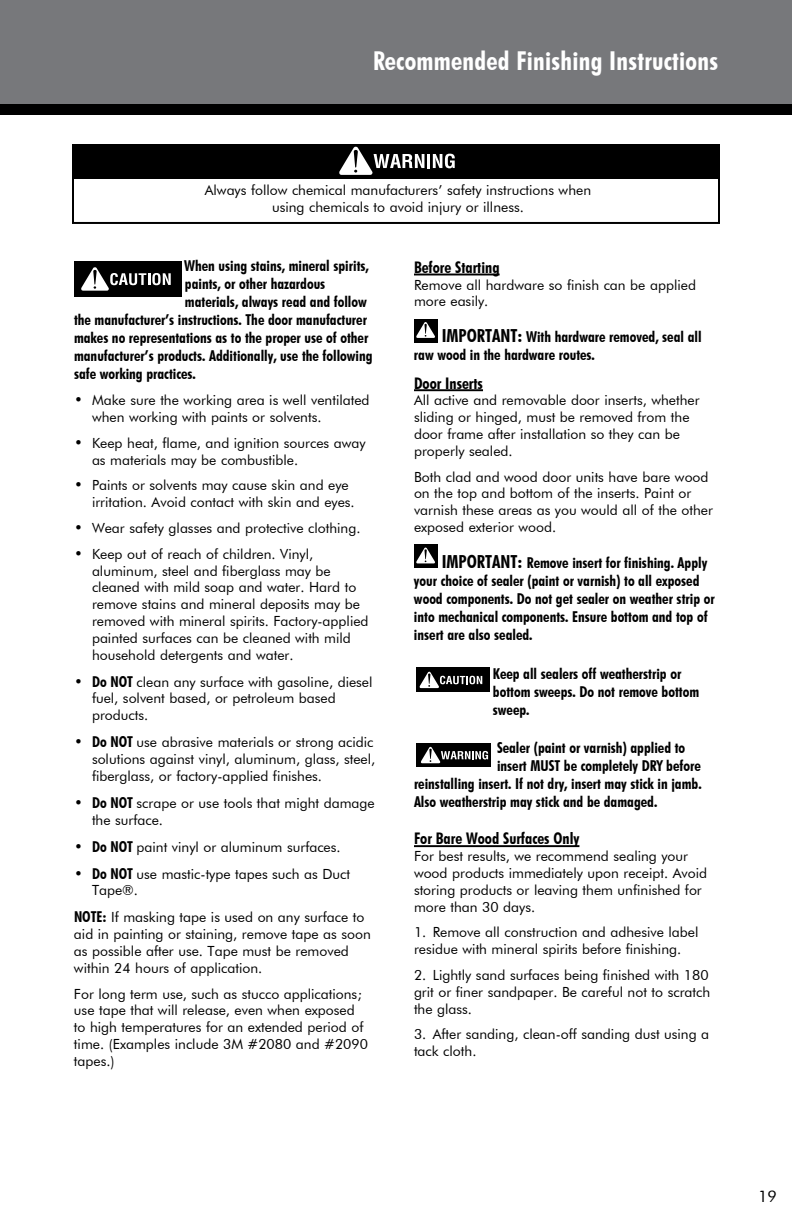
<style>
.page{position:relative;width:792px;height:1224px;background:#fff}
.page>*{position:absolute;margin:0;border:0;box-sizing:border-box;transform-origin:0 0}
.t1{font:700 condensed 26px "Futura BT";letter-spacing:.01em;color:#fff}
.t2{font:700 condensed 18px "Futura BT";color:#000}
.t3{font:700 condensed 16px "Futura BT";color:#000}
.t4{font:16px "Futura BT";color:#000}
.t5{font:700 condensed 15px/18px "Futura BT";color:#000}
.t6{font:14px/16.8px "Futura BT";color:#000}
.s1{font-weight:700;font-stretch:condensed;font-size:15px}
.s2{font-size:18px}
</style>
<div class="page">
<div style="left:0;top:0;width:792px;height:108px;background:#77787b"></div>
<div style="left:0;top:104px;width:792px;height:11px;background:#000"></div>
<div style="left:72px;top:144px;width:648px;height:80px;border:2px solid #000"></div>
<div style="left:72px;top:145px;width:648px;height:33px;background:#000"></div>
<hr style="left:427px;top:154px;width:3px;height:14px;background:#fff">
<svg style="left:433px;top:154px;width:22px;height:14px"></svg>
<svg style="left:339px;top:146px;width:85px;height:29px"></svg>
<svg style="left:181px;top:261px;width:1px;height:36px"></svg>
<div style="left:74px;top:261px;width:107px;height:36px;background:#000"></div>
<svg style="left:81px;top:267px;width:90px;height:24px"></svg>
<svg style="left:93px;top:270px;width:4px;height:15px"></svg>
<hr style="left:414px;top:274px;width:86px;height:1px;background:#000">
<hr style="left:414px;top:389px;width:69px;height:2px;background:#000">
<hr style="left:414px;top:845px;width:165px;height:2px;background:#000">
<div style="left:414px;top:319px;width:23px;height:23px;background:#000"></div>
<svg style="left:416px;top:322px;width:19px;height:16px"></svg>
<div style="left:414px;top:545px;width:23px;height:23px;background:#000"></div>
<svg style="left:416px;top:547px;width:19px;height:17px"></svg>
<div style="left:416px;top:668px;width:74px;height:24px;background:#000"></div>
<svg style="left:419px;top:672px;width:63px;height:16px"></svg>
<div style="left:416px;top:743px;width:75px;height:24px;background:#000"></div>
<svg style="left:421px;top:747px;width:67px;height:16px"></svg>
<h1 class="t1" style="left:373px;top:45px;width:346px">Recommended Finishing Instructions</h1>
<p class="t6" style="left:205px;top:182px;width:388px;text-align:center">Always follow chemical manufacturers’ safety instructions when using chemicals to avoid injury or illness.</p>
<p class="t5" style="left:184px;top:257px;width:186px">When using stains, mineral spirits,</p>
<p class="t5" style="left:185px;top:275px;width:142px">paints, or other hazardous</p>
<p class="t5" style="left:185px;top:293px;width:183px">materials, always read and follow</p>
<p class="t5" style="left:74px;top:311px;width:295px">the manufacturer’s instructions. The door manufacturer</p>
<p class="t5" style="left:74px;top:329px;width:296px">makes no representations as to the proper use of other</p>
<p class="t5" style="left:74px;top:347px;width:300px">manufacturer’s products. Additionally, use the following</p>
<p class="t5" style="left:74px;top:365px;width:123px">safe working practices.</p>
<p class="t6" style="left:92px;top:392px;width:279px;text-indent:-18px"><span class="s1">•</span> Make sure the working area is well ventilated when working with paints or solvents.</p>
<p class="t6" style="left:92px;top:434px;width:275px;text-indent:-18px"><span class="s1">•</span> Keep heat, flame, and ignition sources away as materials may be combustible.</p>
<p class="t6" style="left:92px;top:477px;width:264px;text-indent:-18px"><span class="s1">•</span> Paints or solvents may cause skin and eye irritation. Avoid contact with skin and eyes.</p>
<p class="t6" style="left:74px;top:519px;width:288px"><span class="s1">•</span> Wear safety glasses and protective clothing.</p>
<p class="t6" style="left:92px;top:545px;width:278px;text-indent:-18px"><span class="s1">•</span> Keep out of reach of children. Vinyl, aluminum, steel and fiberglass may be cleaned with mild soap and water. Hard to remove stains and mineral deposits may be removed with mineral spirits. Factory-applied painted surfaces can be cleaned with mild household detergents and water.</p>
<p class="t6" style="left:92px;top:673px;width:282px;text-indent:-18px"><span class="s1">• Do NOT</span> clean any surface with gasoline, diesel fuel, solvent based, or petroleum based products.</p>
<p class="t6" style="left:92px;top:734px;width:285px;text-indent:-18px"><span class="s1">• Do NOT</span> use abrasive materials or strong acidic solutions against vinyl, aluminum, glass, steel, fiberglass, or factory-applied finishes.</p>
<p class="t6" style="left:92px;top:794px;width:284px;text-indent:-18px"><span class="s1">• Do NOT</span> scrape or use tools that might damage the surface.</p>
<p class="t6" style="left:74px;top:838px;width:268px"><span class="s1">• Do NOT</span> paint vinyl or aluminum surfaces.</p>
<p class="t6" style="left:92px;top:865px;width:260px;text-indent:-18px"><span class="s1">• Do NOT</span> use mastic-type tapes such as Duct<br>Tape®.</p>
<p class="t6" style="left:74px;top:909px;width:298px"><span class="s1">NOTE:</span> If masking tape is used on any surface to aid in painting or staining, remove tape as soon as possible after use. Tape must be removed within 24 hours of application.</p>
<p class="t6" style="left:74px;top:985px;width:296px">For long term use, such as stucco applications; use tape that will release, even when exposed to high temperatures for an extended period of time. (Examples include 3M #2080 and #2090 tapes.)</p>
<p class="t3" style="left:414px;top:257px;width:87px">Before Starting</p>
<p class="t6" style="left:414px;top:276px;width:284px">Remove all hardware so finish can be applied more easily.</p>
<p class="t5" style="left:414px;top:328px;width:289px;text-indent:28px"><span class="s2">IMPORTANT:</span> With hardware removed, seal all raw wood in the hardware routes.</p>
<p class="t3" style="left:414px;top:373px;width:71px">Door Inserts</p>
<p class="t6" style="left:414px;top:392px;width:287px">All active and removable door inserts, whether sliding or hinged, must be removed from the door frame after installation so they can be properly sealed.</p>
<p class="t6" style="left:414px;top:468px;width:301px">Both clad and wood door units have bare wood on the top and bottom of the inserts. Paint or varnish these areas as you would all of the other exposed exterior wood.</p>
<p class="t2" style="left:442px;top:550px;width:15px">Important</p>
<p class="t5" style="left:414px;top:553px;width:302px;text-indent:104px"><span class="s2">:</span> Remove insert for finishing. Apply your choice of sealer (paint or varnish) to all exposed wood components. Do not get sealer on weather strip or into mechanical components. Ensure bottom and top of insert are also sealed.</p>
<p class="t5" style="left:493px;top:664px;width:208px">Keep all sealers off weatherstrip or bottom sweeps. Do not remove bottom sweep.</p>
<p class="t5" style="left:497px;top:739px;width:190px">Sealer (paint or varnish) applied to</p>
<p class="t5" style="left:497px;top:757px;width:205px">insert MUST be completely DRY before</p>
<p class="t5" style="left:414px;top:775px;width:289px">reinstalling insert. If not dry, insert may stick in jamb.</p>
<p class="t5" style="left:414px;top:793px;width:245px">Also weatherstrip may stick and be damaged.</p>
<p class="t3" style="left:414px;top:829px;width:167px">For Bare Wood Surfaces Only</p>
<p class="t6" style="left:414px;top:848px;width:295px">For best results, we recommend sealing your wood products immediately upon receipt. Avoid storing products or leaving them unfinished for more than 30 days.</p>
<p class="t6" style="left:414px;top:924px;width:286px">1. Remove all construction and adhesive label residue with mineral spirits before finishing.</p>
<p class="t6" style="left:414px;top:967px;width:298px;text-align:justify">2. Lightly sand surfaces being finished with 180 grit or finer sandpaper. Be careful not to scratch the glass.</p>
<p class="t6" style="left:414px;top:1026px;width:297px">3. After sanding, clean-off sanding dust using a tack cloth.</p>
<p class="t4" style="left:758px;top:1187px;width:20px">19</p>
</div>
